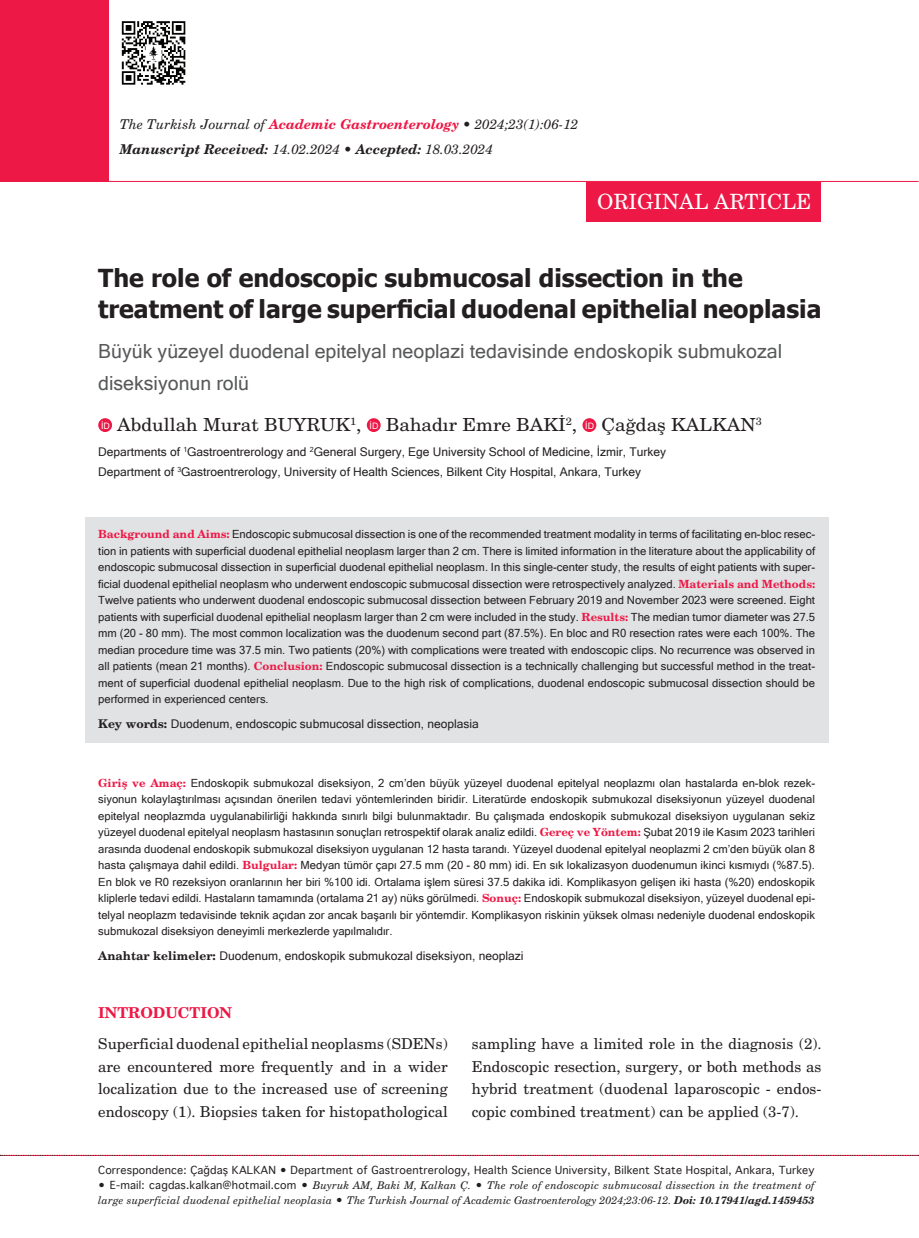
<style>
.page{position:relative;width:919px;height:1238px;background:#fff}
.page>*{position:absolute;margin:0;border:0;box-sizing:border-box;transform-origin:0 0}
.t1{font:700 24.75px/31.5px "Tahoma";color:#231f20}
.t2{font:500 21px "New Century Schoolbook OTF";color:#fff}
.t3{font:19.5px/31.5px "Microsoft Sans Serif";color:#57585a}
.t4{font:500 18px "New Century Schoolbook OTF";color:#231f20;scale:1.05 1}
.t5{font:500 15px/22.5px "New Century Schoolbook OTF";color:#231f20;text-align:justify}
.t6{font:700 15px "New Century Schoolbook OTF";color:#ed1845}
.t7{font:italic 500 13.5px/24.8px "New Century Schoolbook OTF";color:#231f20}
.t8{font:12px/20.7px "Microsoft Sans Serif";color:#231f20}
.t9{font:11.25px/16.5px "Microsoft Sans Serif";color:#231f20;text-align:justify}
.t10{font:italic 500 10.65px/15px "New Century Schoolbook OTF";letter-spacing:.015em;color:#231f20}
.t11{font:10.65px "Thonburi";letter-spacing:.015em;color:#231f20}
.s1{font-weight:700;color:#ed1845}
.s2{font-weight:700}
.s3{font-family:"Microsoft Sans Serif";font-weight:400;font-size:8.85px;color:#fff}
.s4{font-family:"New Century Schoolbook OTF";font-weight:700;color:#ed1845}
.s5{font-family:"New Century Schoolbook OTF";font-weight:700}
.s6{font-family:"Thonburi";font-weight:400;font-style:normal}
</style>
<div class="page">
<svg style="left:0;top:1154px;width:919px;height:1px"></svg>
<div style="left:0;top:0;width:108px;height:182px;background:#ed1845"></div>
<hr style="left:104px;top:181px;width:814px;height:1px;background:#ed1845">
<svg style="left:121px;top:21px;width:65px;height:64px"></svg>
<div style="left:586px;top:182px;width:234px;height:39px;background:#ed1845"></div>
<div style="left:85px;top:517px;width:743px;height:225px;background:#e1e2e4"></div>
<div style="left:98px;top:418px;width:14px;height:14px;background:#ed1845;border-radius:50%"></div>
<div style="left:367px;top:418px;width:13px;height:14px;background:#ed1845;border-radius:50%"></div>
<div style="left:582px;top:418px;width:14px;height:14px;background:#ed1845;border-radius:50%"></div>
<p class="t7" style="left:120px;top:112px;width:460px">The Turkish Journal of <span class="s1">Academic Gastroenterology</span> • 2024;23(1):06-12<br><span class="s2">Manuscript Received:</span> 14.02.2024 • <span class="s2">Accepted:</span> 18.03.2024</p>
<h2 class="t2" style="left:597px;top:189px;width:216px">ORIGINAL ARTICLE</h2>
<h1 class="t1" style="left:98px;top:261px;width:724px">The role of endoscopic submucosal dissection in the treatment of large superficial duodenal epithelial neoplasia</h1>
<h3 class="t3" style="left:98px;top:336px;width:685px">Büyük yüzeyel duodenal epitelyal neoplazi tedavisinde endoskopik submukozal diseksiyonun rolü</h3>
<h3 class="t4" style="left:101px;top:413px;width:631px"><span class="s3">İD</span> Abdullah Murat BUYRUK<sup>1</sup>, <span class="s3">İD</span> Bahadır Emre BAKİ<sup>2</sup>, <span class="s3">İD</span> Çağdaş KALKAN<sup>3</sup></h3>
<p class="t8" style="left:98px;top:441px;width:569px">Departments of <sup>1</sup>Gastroentrerology and <sup>2</sup>General Surgery, Ege University School of Medicine, İzmir, Turkey<br>Department of <sup>3</sup>Gastroentrerology, University of Health Sciences, Bilkent City Hospital, Ankara, Turkey</p>
<p class="t9" style="left:98px;top:526px;width:718px"><span class="s4">Background and Aims:</span> Endoscopic submucosal dissection is one of the recommended treatment modality in terms of facilitating en-bloc resec&shy;tion in patients with superficial duodenal epithelial neoplasm larger than 2 cm. There is limited information in the literature about the applicability of endoscopic submucosal dissection in superficial duodenal epithelial neoplasm. In this single-center study, the results of eight patients with super&shy;ficial duodenal epithelial neoplasm who underwent endoscopic submucosal dissection were retrospectively analyzed. <span class="s4">Materials and Methods:<br></span>Twelve patients who underwent duodenal endoscopic submucosal dissection between February 2019 and November 2023 were screened. Eight patients with superficial duodenal epithelial neoplasm larger than 2 cm were included in the study. <span class="s4">Results:</span> The median tumor diameter was 27.5 mm (20 - 80 mm). The most common localization was the duodenum second part (87.5%). En bloc and R0 resection rates were each 100%. The median procedure time was 37.5 min. Two patients (20%) with complications were treated with endoscopic clips. No recurrence was observed in all patients (mean 21 months). <span class="s4">Conclusion:</span> Endoscopic submucosal dissection is a technically challenging but successful method in the treat&shy;ment of superficial duodenal epithelial neoplasm. Due to the high risk of complications, duodenal endoscopic submucosal dissection should be performed in experienced centers.</p>
<p class="t8" style="left:98px;top:713px;width:382px"><span class="s5">Key words:</span> Duodenum, endoscopic submucosal dissection, neoplasia</p>
<p class="t9" style="left:98px;top:774px;width:718px"><span class="s4">Giriş ve Amaç:</span> Endoskopik submukozal diseksiyon, 2 cm’den büyük yüzeyel duodenal epitelyal neoplazmı olan hastalarda en-blok rezek&shy;siyonun kolaylaştırılması açısından önerilen tedavi yöntemlerinden biridir. Literatürde endoskopik submukozal diseksiyonun yüzeyel duodenal epitelyal neoplazmda uygulanabilirliği hakkında sınırlı bilgi bulunmaktadır. Bu çalışmada endoskopik submukozal diseksiyon uygulanan sekiz yüzeyel duodenal epitelyal neoplasm hastasının sonuçları retrospektif olarak analiz edildi. <span class="s4">Gereç ve Yöntem:</span> Şubat 2019 ile Kasım 2023 tarihleri arasında duodenal endoskopik submukozal diseksiyon uygulanan 12 hasta tarandı. Yüzeyel duodenal epitelyal neoplazmi 2 cm’den büyük olan 8 hasta çalışmaya dahil edildi. <span class="s4">Bulgular:</span> Medyan tümör çapı 27.5 mm (20 - 80 mm) idi. En sık lokalizasyon duodenumun ikinci kısmıydı (%87.5).<br>En blok ve R0 rezeksiyon oranlarının her biri %100 idi. Ortalama işlem süresi 37.5 dakika idi. Komplikasyon gelişen iki hasta (%20) endoskopik kliplerle tedavi edildi. Hastaların tamamında (ortalama 21 ay) nüks görülmedi. <span class="s4">Sonuç:</span> Endoskopik submukozal diseksiyon, yüzeyel duodenal epi&shy;telyal neoplazm tedavisinde teknik açıdan zor ancak başarılı bir yöntemdir. Komplikasyon riskinin yüksek olması nedeniyle duodenal endoskopik submukozal diseksiyon deneyimli merkezlerde yapılmalıdır.</p>
<p class="t8" style="left:98px;top:945px;width:427px"><span class="s5">Anahtar kelimeler:</span> Duodenum, endoskopik submukozal diseksiyon, neoplazi</p>
<h3 class="t6" style="left:98px;top:1003px;width:135px">INTRODUCTION</h3>
<h3 class="t5" style="left:98px;top:1032px;width:351px">Superficial duodenal epithelial neoplasms (SDENs) are encountered more frequently and in a wider localization due to the increased use of screening endoscopy (1). Biopsies taken for histopathological</h3>
<h3 class="t5" style="left:472px;top:1032px;width:351px">sampling have a limited role in the diagnosis (2).<br>Endoscopic resection, surgery, or both methods as hybrid treatment (duodenal laparoscopic - endos&shy;copic combined treatment) can be applied (3-7).</h3>
<p class="t11" style="left:98px;top:1164px;width:718px">Correspondence: Çağdaş KALKAN • Department of Gastroentrerology, Health Science University, Bilkent State Hospital, Ankara, Turkey</p>
<p class="t10" style="left:98px;top:1177px;width:718px"><span class="s6">• E-mail: cagdas.kalkan@hotmail.com •</span> Buyruk AM, Baki M, Kalkan Ç. <span class="s6">•</span> The role of endoscopic submucosal dissection in the treatment of large superficial duodenal epithelial neoplasia <span class="s6">•</span> The Turkish Journal of Academic Gastroenterology 2024;23:06-12. <span class="s2">Doi: 10.17941/agd.1459453</span></p>
</div>
